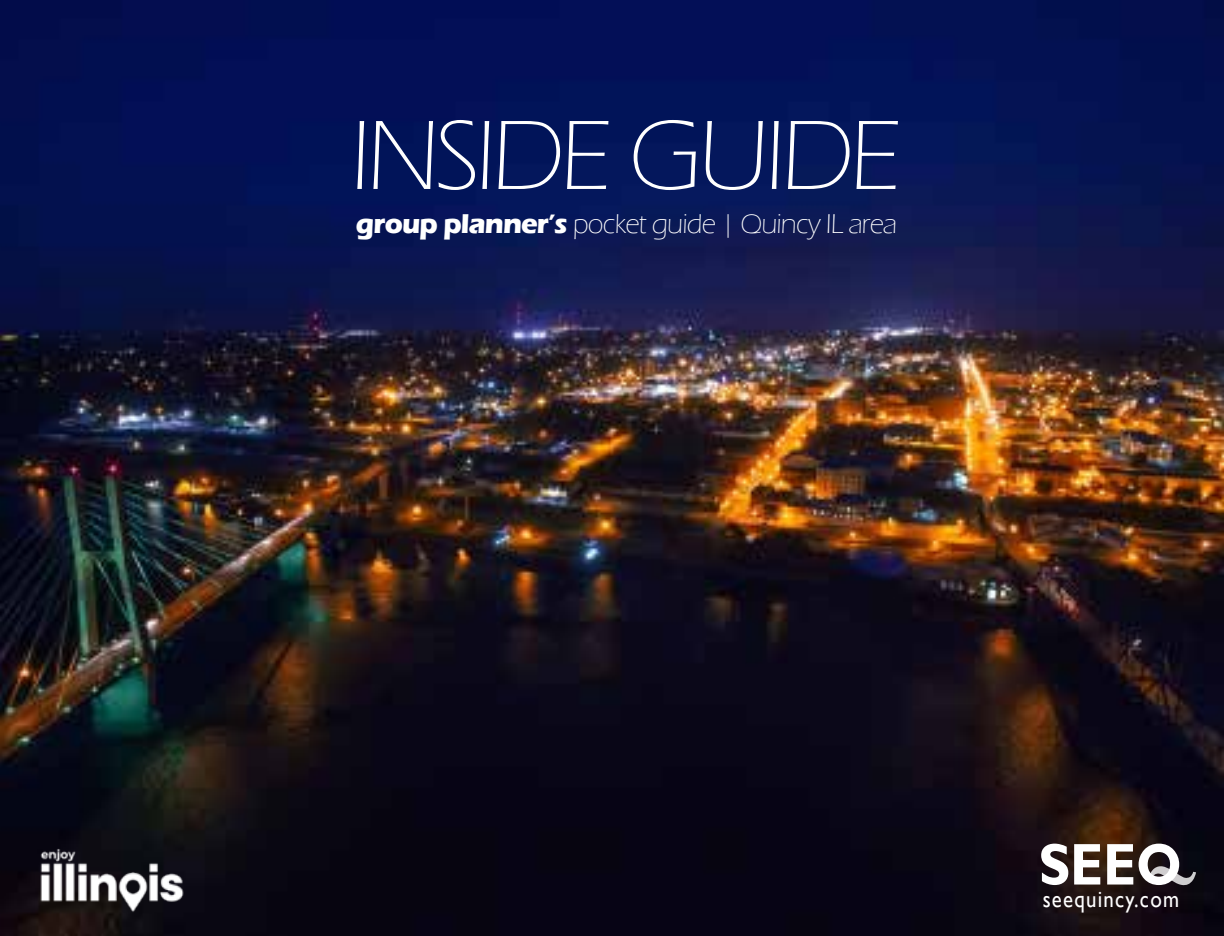
<style>
.page{position:relative;width:1224px;height:936px;background:#fff}
.page>*{position:absolute;margin:0;border:0;box-sizing:border-box;transform-origin:0 0}
.t1{font:300 102px "Eras ITC";letter-spacing:-.05em;color:#fff}
.t2{font:700 59.2px "Gill Sans";color:#fff;scale:.88 1}
.t3{font:300 28px "Eras ITC";letter-spacing:-.03em;color:#fff}
.t4{font:23.6px "Gill Sans";letter-spacing:.06em;color:#fff;scale:.88 1}
.s1{font-weight:700}
</style>
<div class="page">
<img style="left:0;top:0;width:1224px;height:936px">
<img style="left:18px;top:842px;width:188px;height:76px">
<svg style="left:1149px;top:864px;width:47px;height:23px"></svg>
<h1 class="t1" style="left:350px;top:112px;width:554px">INSIDE GUIDE</h1>
<p class="t3" style="left:356px;top:212px;width:543px"><span class="s1">group planner’s</span> pocket guide | Quincy IL area</p>
<h2 class="t2" style="left:1039px;top:829px;width:164px">SEEO</h2>
<p class="t4" style="left:1043px;top:889px;width:157px">seequincy.com</p>
</div>
